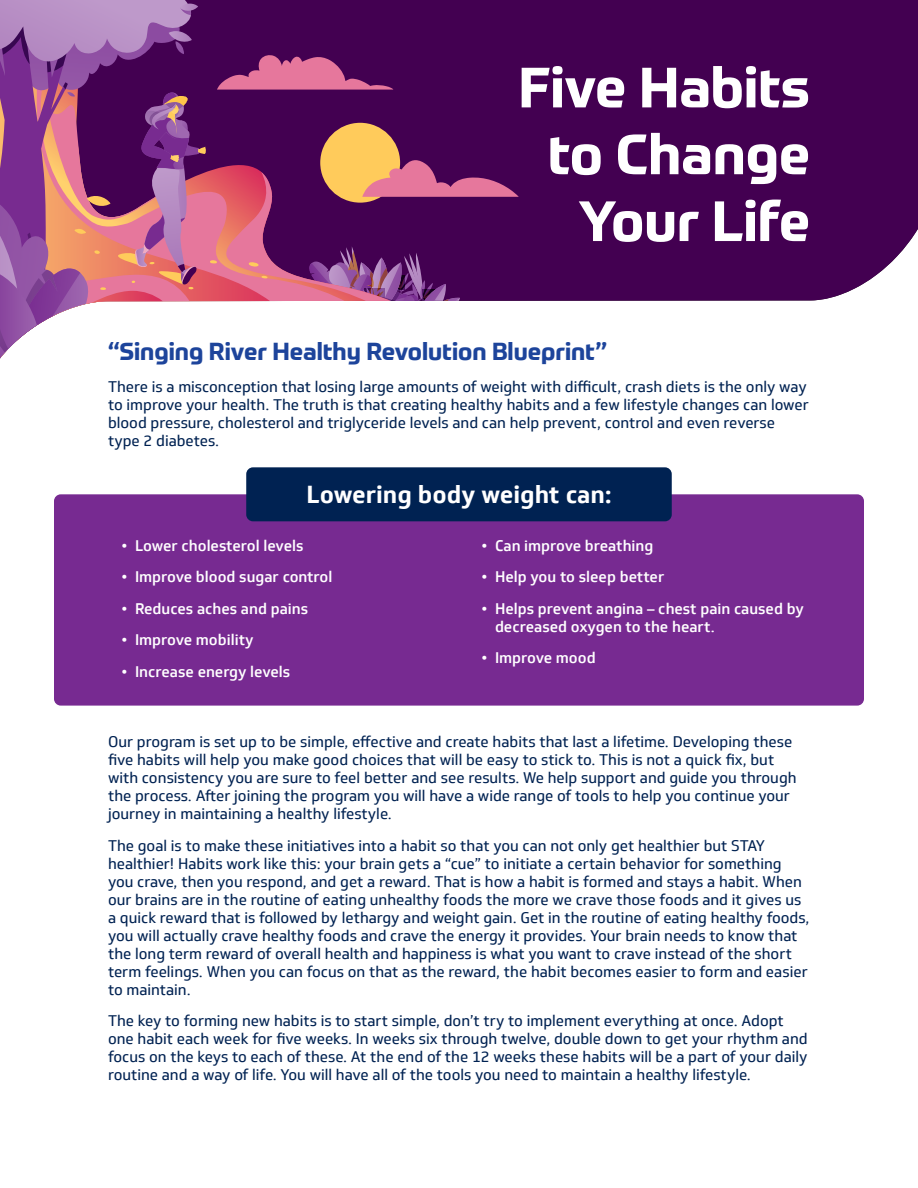
<style>
.page{position:relative;width:918px;height:1188px;background:#fff}
.page>*{position:absolute;margin:0;border:0;box-sizing:border-box;transform-origin:0 0}
.t1{font:700 55.65px/66.8px "Prometo";color:#fff;text-align:right}
.t2{font:700 24px "Prometo";color:#1d449b}
.t3{font:700 24px "Soleto";color:#fff}
.t4{font:15px/18px "Soleto";color:#002252}
.t5{font:500 15px/18px "Soleto";color:#fff}
</style>
<div class="page">
<div style="left:519px;top:0;width:399px;height:301px;background:#430051"></div>
<svg style="left:0;top:0;width:519px;height:358px;background:#915284"></svg>
<div style="left:54px;top:494px;width:810px;height:212px;background:#772a91;border-radius:7px"></div>
<div style="left:246px;top:467px;width:426px;height:54px;background:#002252;border-radius:7px"></div>
<p class="t1" style="left:518px;top:54px;width:293px">Five Habits to Change<br>Your Life</p>
<p class="t2" style="left:108px;top:336px;width:501px">“Singing River Healthy Revolution Blueprint”</p>
<p class="t4" style="left:108px;top:377px;width:702px">There is a misconception that losing large amounts of weight with difficult, crash diets is the only way to improve your health. The truth is that creating healthy habits and a few lifestyle changes can lower blood pressure, cholesterol and triglyceride levels and can help prevent, control and even reverse type 2 diabetes.</p>
<p class="t3" style="left:307px;top:480px;width:306px">Lowering body weight can:</p>
<p class="t5" style="left:122px;top:537px;width:183px">• Lower cholesterol levels</p>
<p class="t5" style="left:122px;top:568px;width:212px">• Improve blood sugar control</p>
<p class="t5" style="left:122px;top:600px;width:188px">• Reduces aches and pains</p>
<p class="t5" style="left:122px;top:631px;width:134px">• Improve mobility</p>
<p class="t5" style="left:122px;top:663px;width:170px">• Increase energy levels</p>
<p class="t5" style="left:482px;top:537px;width:173px">• Can improve breathing</p>
<p class="t5" style="left:482px;top:568px;width:184px">• Help you to sleep better</p>
<p class="t5" style="left:495px;top:600px;width:310px;text-indent:-14px">• Helps prevent angina – chest pain caused by decreased oxygen to the heart.</p>
<p class="t5" style="left:482px;top:649px;width:116px">• Improve mood</p>
<p class="t4" style="left:108px;top:733px;width:690px">Our program is set up to be simple, effective and create habits that last a lifetime. Developing these five habits will help you make good choices that will be easy to stick to. This is not a quick fix, but with consistency you are sure to feel better and see results. We help support and guide you through the process. After joining the program you will have a wide range of tools to help you continue your journey in maintaining a healthy lifestyle.</p>
<p class="t4" style="left:108px;top:836px;width:703px">The goal is to make these initiatives into a habit so that you can not only get healthier but STAY healthier! Habits work like this: your brain gets a “cue” to initiate a certain behavior for something you crave, then you respond, and get a reward. That is how a habit is formed and stays a habit. When our brains are in the routine of eating unhealthy foods the more we crave those foods and it gives us a quick reward that is followed by lethargy and weight gain. Get in the routine of eating healthy foods, you will actually crave healthy foods and crave the energy it provides. Your brain needs to know that the long term reward of overall health and happiness is what you want to crave instead of the short term feelings. When you can focus on that as the reward, the habit becomes easier to form and easier to maintain.</p>
<p class="t4" style="left:108px;top:1012px;width:701px">The key to forming new habits is to start simple, don’t try to implement everything at once. Adopt one habit each week for five weeks. In weeks six through twelve, double down to get your rhythm and focus on the keys to each of these. At the end of the 12 weeks these habits will be a part of your daily routine and a way of life. You will have all of the tools you need to maintain a healthy lifestyle.</p>
</div>
